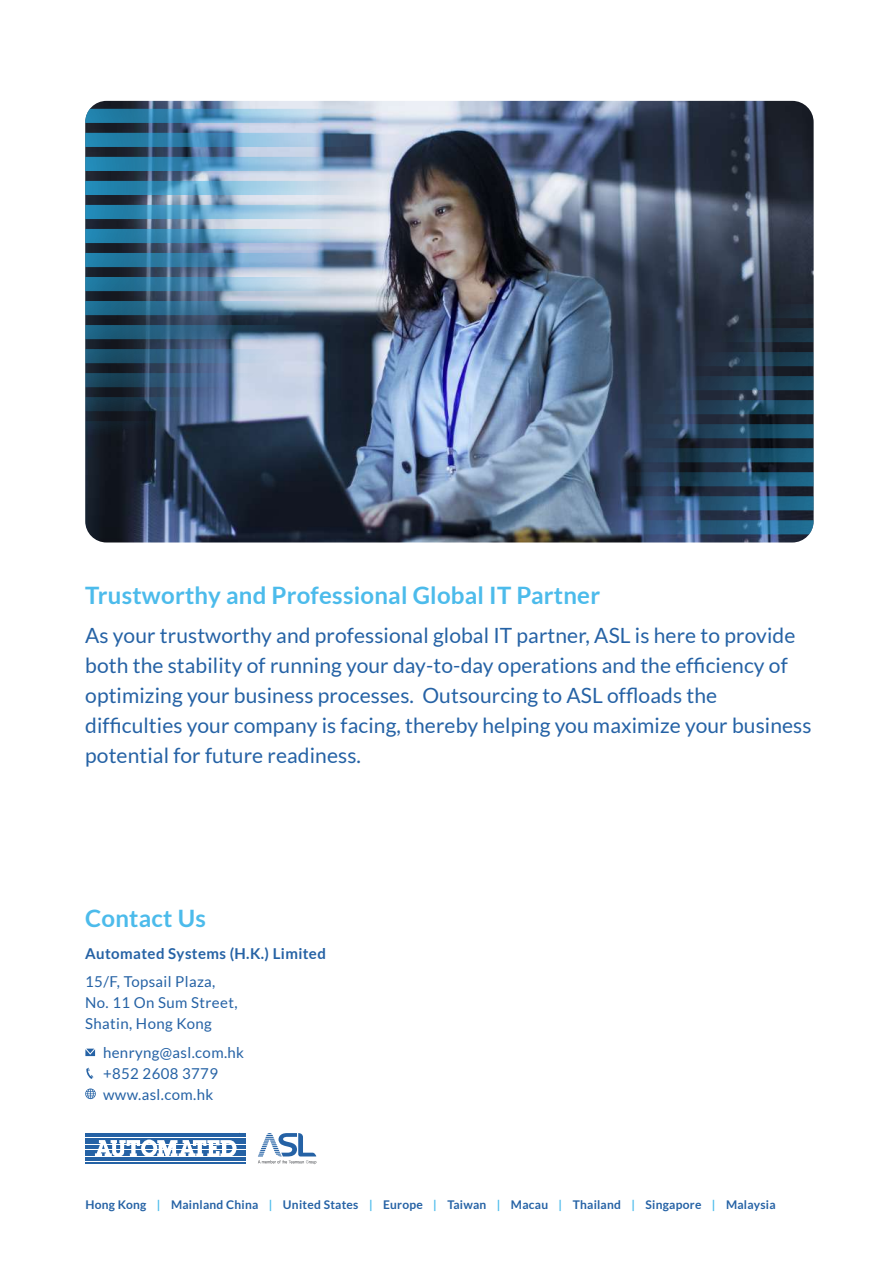
<style>
.page{position:relative;width:893px;height:1263px;background:#fff}
.page>*{position:absolute;margin:0;border:0;box-sizing:border-box;transform-origin:0 0}
.t1{font:700 24px "Lato";letter-spacing:.01em;color:#4cbbeb}
.t2{font:21px/30px "Lato";letter-spacing:.005em;color:#2562a5}
.t3{font:15px/21px "Lato";letter-spacing:.025em;color:#2562a5}
.t4{font:700 15px "Lato";letter-spacing:.025em;color:#2562a5}
.t5{font:700 12px "Lato";letter-spacing:.02em;color:#2562a5}
.s1{color:#4cbbeb}
</style>
<div class="page">
<svg style="left:85px;top:101px;width:729px;height:43px;background:#697f99"></svg>
<img style="left:85px;top:144px;width:729px;height:1021px">
<p class="t1" style="left:85px;top:581px;width:516px">Trustworthy and Professional Global IT Partner</p>
<p class="t2" style="left:85px;top:621px;width:728px">As your trustworthy and professional global IT partner, ASL is here to provide both the stability of running your day-to-day operations and the efficiency of optimizing your business processes. Outsourcing to ASL offloads the difficulties your company is facing, thereby helping you maximize your business potential for future readiness.</p>
<p class="t1" style="left:85px;top:905px;width:122px">Contact Us</p>
<p class="t4" style="left:85px;top:945px;width:242px">Automated Systems (H.K.) Limited</p>
<p class="t3" style="left:85px;top:971px;width:154px">15/F, Topsail Plaza,<br>No. 11 On Sum Street,<br>Shatin, Hong Kong</p>
<p class="t3" style="left:103px;top:1042px;width:143px">henryng@asl.com.hk +852 2608 3779 www.asl.com.hk</p>
<p class="t5" style="left:85px;top:1198px;width:692px">Hong Kong <span class="s1">|</span> Mainland China <span class="s1">|</span> United States <span class="s1">|</span> Europe <span class="s1">|</span> Taiwan <span class="s1">|</span> Macau <span class="s1">|</span> Thailand <span class="s1">|</span> Singapore <span class="s1">|</span> Malaysia</p>
</div>
